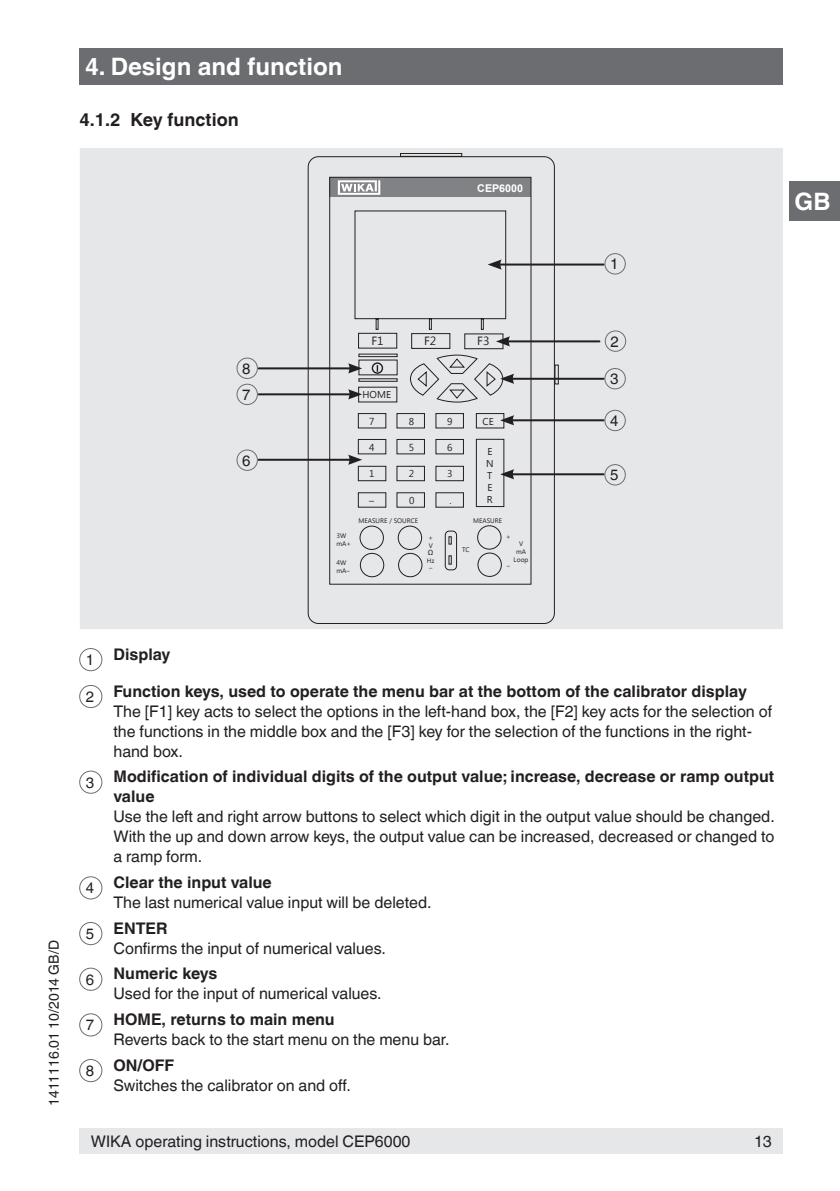
<style>
.page{position:relative;width:840px;height:1191px;background:#fff}
.page>*{position:absolute;margin:0;border:0;box-sizing:border-box;transform-origin:0 0}
.t1{font:700 24px "Helvetica World";color:#fff}
.t2{font:700 18px "Helvetica World";color:#231f20}
.t3{font:16px/20px "Helvetica World";color:#231f20}
.t4{font:700 16px/20px "Helvetica World";color:#231f20}
.t5{font:15px/26.2px "Helvetica World";color:#231f20}
.t6{font:14px "Helvetica World";color:#231f20}
.t7{font:12px "Ebrima";color:#231f20}
.t8{font:700 10.6px "Arial";color:#fff}
.t9{font:10px/11.8px "Ebrima";color:#231f20}
.t10{font:7.2px "Arial";color:#231f20}
.t11{font:6.6px/8.8px "Ebrima";color:#231f20}
.s1{font-weight:700}
</style>
<div class="page">
<div style="left:79px;top:1128px;width:703px;height:26px;background:#e6e7e9"></div>
<div style="left:79px;top:48px;width:703px;height:37px;background:#6c6d70"></div>
<div style="left:788px;top:181px;width:51px;height:40px;background:#6c6d70"></div>
<div style="left:79px;top:147px;width:704px;height:482px;background:#e6e7e9;border:1px solid #fff"></div>
<svg style="left:307px;top:156px;width:247px;height:468px"></svg>
<svg style="left:371px;top:362px;width:12px;height:12px"></svg>
<div style="left:554px;top:365px;width:4px;height:19px;border:1px solid #231f20"></div>
<div style="left:400px;top:153px;width:62px;height:4px;border:1px solid #231f20"></div>
<svg style="left:337px;top:180px;width:43px;height:15px"></svg>
<hr style="left:258px;top:393px;width:93px;height:2px;background:#231f20">
<svg style="left:348px;top:389px;width:14px;height:10px"></svg>
<hr style="left:258px;top:459px;width:93px;height:2px;background:#231f20">
<svg style="left:348px;top:454px;width:14px;height:11px"></svg>
<hr style="left:258px;top:367px;width:93px;height:2px;background:#231f20">
<svg style="left:348px;top:363px;width:14px;height:10px"></svg>
<hr style="left:511px;top:419px;width:92px;height:2px;background:#231f20">
<svg style="left:500px;top:415px;width:14px;height:10px"></svg>
<hr style="left:506px;top:340px;width:93px;height:2px;background:#231f20">
<svg style="left:495px;top:336px;width:14px;height:10px"></svg>
<hr style="left:511px;top:378px;width:92px;height:2px;background:#231f20">
<svg style="left:500px;top:374px;width:14px;height:10px"></svg>
<hr style="left:498px;top:263px;width:105px;height:2px;background:#231f20">
<svg style="left:487px;top:259px;width:14px;height:11px"></svg>
<hr style="left:511px;top:473px;width:92px;height:2px;background:#231f20">
<svg style="left:500px;top:469px;width:14px;height:10px"></svg>
<div style="left:604px;top:253px;width:21px;height:21px;border:1px solid #6c6d70;border-radius:50%"></div>
<div style="left:604px;top:331px;width:21px;height:20px;border:1px solid #6c6d70;border-radius:50%"></div>
<div style="left:604px;top:368px;width:21px;height:21px;border:1px solid #6c6d70;border-radius:50%"></div>
<div style="left:604px;top:410px;width:21px;height:21px;border:1px solid #6c6d70;border-radius:50%"></div>
<div style="left:236px;top:450px;width:21px;height:20px;border:1px solid #6c6d70;border-radius:50%"></div>
<div style="left:236px;top:358px;width:21px;height:21px;border:1px solid #6c6d70;border-radius:50%"></div>
<div style="left:236px;top:384px;width:21px;height:21px;border:1px solid #6c6d70;border-radius:50%"></div>
<div style="left:604px;top:464px;width:21px;height:21px;border:1px solid #6c6d70;border-radius:50%"></div>
<div style="left:79px;top:648px;width:23px;height:23px;border:1px solid #6c6d70;border-radius:50%"></div>
<div style="left:79px;top:685px;width:23px;height:23px;border:1px solid #6c6d70;border-radius:50%"></div>
<div style="left:79px;top:771px;width:23px;height:22px;border:1px solid #6c6d70;border-radius:50%"></div>
<div style="left:79px;top:876px;width:23px;height:23px;border:1px solid #6c6d70;border-radius:50%"></div>
<div style="left:79px;top:922px;width:23px;height:23px;border:1px solid #6c6d70;border-radius:50%"></div>
<div style="left:79px;top:968px;width:23px;height:22px;border:1px solid #6c6d70;border-radius:50%"></div>
<div style="left:79px;top:1013px;width:23px;height:23px;border:1px solid #6c6d70;border-radius:50%"></div>
<div style="left:79px;top:1059px;width:23px;height:23px;border:1px solid #6c6d70;border-radius:50%"></div>
<h1 class="t1" style="left:85px;top:53px;width:259px">4. Design and function</h1>
<p class="t2" style="left:79px;top:110px;width:161px">4.1.2 Key function</p>
<p class="t8" style="left:477px;top:181px;width:47px">CEP6000</p>
<p class="t5" style="left:242px;top:355px;width:10px">8<br>7</p>
<p class="t5" style="left:242px;top:447px;width:10px">6</p>
<p class="t7" style="left:371px;top:332px;width:14px">F1</p>
<p class="t7" style="left:424px;top:332px;width:14px">F2</p>
<p class="t7" style="left:477px;top:332px;width:14px">F3</p>
<p class="t11" style="left:336px;top:531px;width:16px">3W mA+</p>
<p class="t11" style="left:336px;top:558px;width:15px">4W mA–</p>
<p class="t9" style="left:362px;top:389px;width:30px">HOME</p>
<p class="t9" style="left:369px;top:416px;width:7px">7</p>
<p class="t9" style="left:369px;top:442px;width:7px">4</p>
<p class="t9" style="left:369px;top:468px;width:7px">1</p>
<p class="t9" style="left:369px;top:495px;width:6px">–</p>
<p class="t9" style="left:408px;top:416px;width:7px">8</p>
<p class="t9" style="left:447px;top:416px;width:7px">9</p>
<p class="t9" style="left:482px;top:416px;width:13px">CE</p>
<p class="t9" style="left:486px;top:446px;width:9px">E<br>N<br>T<br>E<br>R</p>
<p class="t9" style="left:447px;top:442px;width:7px">6</p>
<p class="t9" style="left:447px;top:468px;width:7px">3</p>
<p class="t9" style="left:449px;top:495px;width:4px">.</p>
<p class="t9" style="left:408px;top:442px;width:7px">5</p>
<p class="t9" style="left:408px;top:468px;width:7px">2</p>
<p class="t9" style="left:409px;top:495px;width:7px">0</p>
<p class="t11" style="left:358px;top:517px;width:61px">MEASURE / SOURCE</p>
<p class="t11" style="left:428px;top:534px;width:6px;line-height:7.6px">+<br>V</p>
<p class="t11" style="left:426px;top:557px;width:9px;line-height:7.6px;text-align:center">Hz –</p>
<p class="t10" style="left:427px;top:548px;width:7px">Ω</p>
<p class="t11" style="left:473px;top:517px;width:30px">MEASURE</p>
<p class="t11" style="left:506px;top:532px;width:6px">+</p>
<p class="t11" style="left:462px;top:546px;width:9px">TC</p>
<p class="t11" style="left:513px;top:540px;width:16px;line-height:7.8px;text-align:center">V mA<br>Loop</p>
<p class="t5" style="left:609px;top:251px;width:10px">1</p>
<p class="t5" style="left:610px;top:328px;width:10px">2</p>
<p class="t5" style="left:609px;top:366px;width:10px">3</p>
<p class="t5" style="left:609px;top:407px;width:10px">4</p>
<p class="t5" style="left:609px;top:462px;width:10px">5</p>
<h1 class="t1" style="left:794px;top:188px;width:37px">GB</h1>
<p class="t6" style="left:46px;top:1106px;width:167px;rotate:-90deg">1411116.01 10/2014 GB/D</p>
<p class="t4" style="left:86px;top:644px;width:86px"><sub>1</sub> Display</p>
<p class="t3" style="left:113px;top:681px;width:659px;text-indent:-28px"><sub>2</sub> <span class="s1">Function keys, used to operate the menu bar at the bottom of the calibrator display </span>The [F1] key acts to select the options in the left-hand box, the [F2] key acts for the selection of the functions in the middle box and the [F3] key for the selection of the functions in the right&shy;hand box.</p>
<p class="t4" style="left:113px;top:767px;width:662px;text-indent:-28px"><sub>3</sub> Modification of individual digits of the output value; increase, decrease or ramp output value</p>
<p class="t3" style="left:113px;top:807px;width:662px;text-align:justify">Use the left and right arrow buttons to select which digit in the output value should be changed.<br>With the up and down arrow keys, the output value can be increased, decreased or changed to a ramp form.</p>
<p class="t3" style="left:113px;top:872px;width:319px;text-indent:-28px"><sub>4</sub> <span class="s1">Clear the input value<br></span>The last numerical value input will be deleted.</p>
<p class="t3" style="left:113px;top:918px;width:274px;text-indent:-28px"><sub>5</sub> <span class="s1">ENTER<br></span>Confirms the input of numerical values.</p>
<p class="t3" style="left:113px;top:964px;width:269px;text-indent:-28px"><sub>6</sub> <span class="s1">Numeric keys<br></span>Used for the input of numerical values.</p>
<p class="t3" style="left:113px;top:1009px;width:337px;text-indent:-28px"><sub>7</sub> <span class="s1">HOME, returns to main menu<br></span>Reverts back to the start menu on the menu bar.</p>
<p class="t3" style="left:113px;top:1055px;width:239px;text-indent:-28px"><sub>8</sub> <span class="s1">ON/OFF<br></span>Switches the calibrator on and off.</p>
<p class="t3" style="left:91px;top:1131px;width:321px">WIKA operating instructions, model CEP6000</p>
<p class="t3" style="left:753px;top:1131px;width:19px">13</p>
</div>
